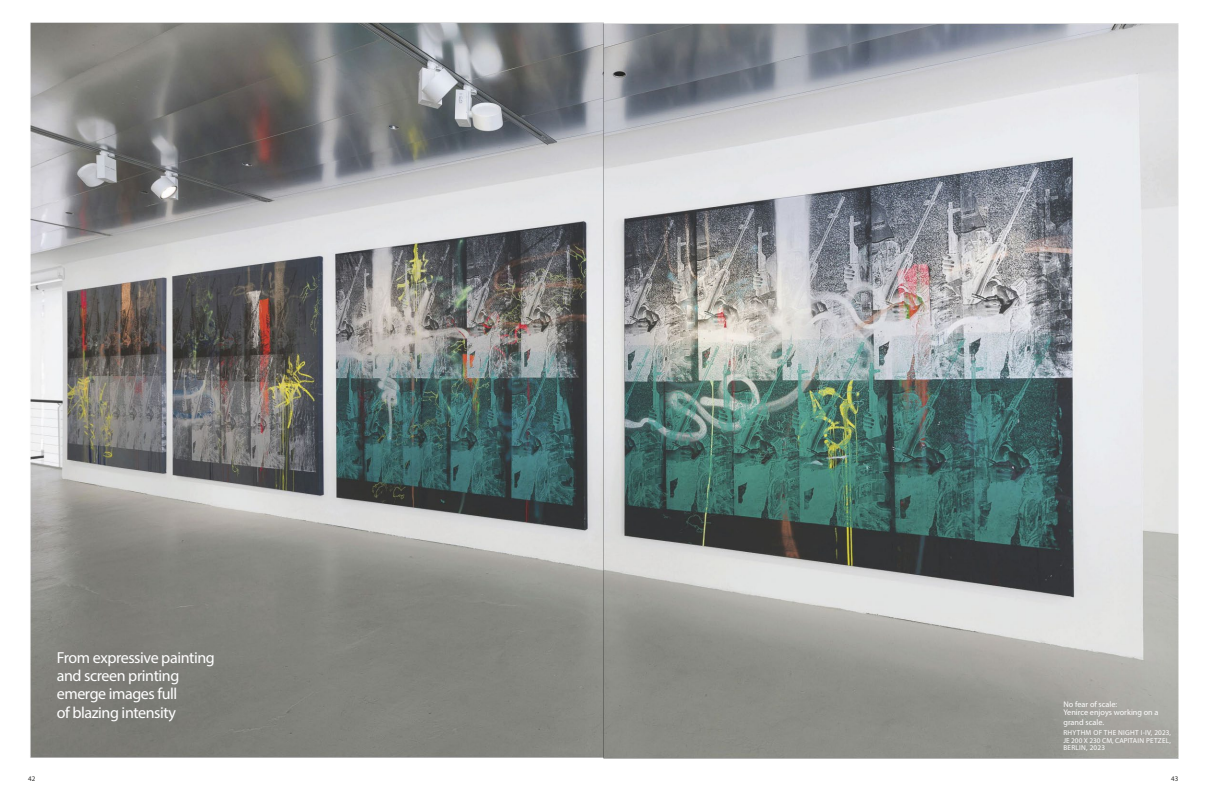
<style>
.page{position:relative;width:1208px;height:794px;background:#fff}
.page>*{position:absolute;margin:0;border:0;box-sizing:border-box;transform-origin:0 0}
.t1{font:16px/18.4px "Myriad Pro";letter-spacing:-.025em;color:#fff}
.t2{font:8.2px/8.7px "Myriad Pro";color:#fff}
.t3{font:7.2px/7.3px "Myriad Pro";letter-spacing:.035em;color:#fff;text-align:justify}
.t4{font:7px "Myriad Pro";color:#2f2f2e}
</style>
<div class="page">
<img style="left:30px;top:22px;width:1148px;height:737px">
<p class="t4" style="left:28px;top:774px;width:9px">42</p>
<p class="t1" style="left:57px;top:648px;width:159px">From expressive painting and screen printing emerge images full<br>of blazing intensity</p>
<p class="t2" style="left:1063px;top:699px;width:97px">No fear of scale:<br>Yenirce enjoys working on a</p>
<p class="t2" style="left:1063px;top:718px;width:42px">grand scale.</p>
<p class="t3" style="left:1063px;top:729px;width:109px">RHYTHM OF THE NIGHT I-IV, 2023, JE 200 X 230 CM, CAPITAIN PETZEL, BERLIN, 2023</p>
<p class="t4" style="left:1171px;top:774px;width:9px">43</p>
</div>
